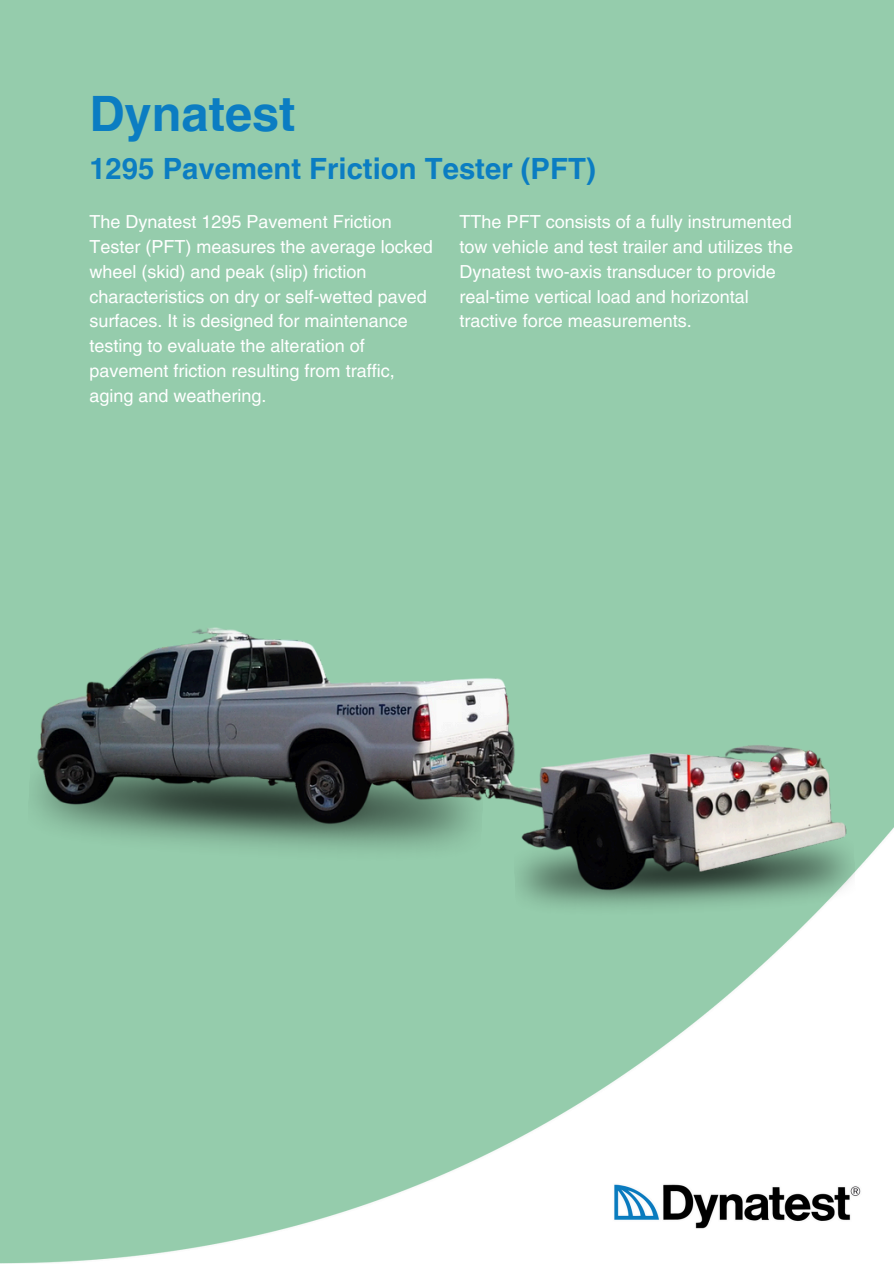
<style>
.page{position:relative;width:894px;height:1264px;background:#fff}
.page>*{position:absolute;margin:0;border:0;box-sizing:border-box;transform-origin:0 0}
.t1{font:700 48.75px "Helvetica LT Pro";color:#0b7dc2}
.t2{font:700 29.25px "Helvetica LT Pro";color:#0b7dc2}
.t3{font:18px/24.8px "Helvetica LT Pro";color:#fff}
</style>
<div class="page">
<div style="left:0;top:0;width:893px;height:1263px;background:#95ccac"></div>
<img style="left:25px;top:961px;width:868px;height:302px">
<img style="left:33px;top:627px;width:860px;height:334px">
<p class="t1" style="left:89px;top:96px;width:208px">Dynatest</p>
<p class="t2" style="left:89px;top:158px;width:507px">1295 Pavement Friction Tester (PFT)</p>
<p class="t3" style="left:89px;top:211px;width:345px">The Dynatest 1295 Pavement Friction Tester (PFT) measures the average locked wheel (skid) and peak (slip) friction characteristics on dry or self-wetted paved surfaces. It is designed for maintenance testing to evaluate the alteration of pavement friction resulting from traffic, aging and weathering.</p>
<p class="t3" style="left:459px;top:211px;width:335px">TThe PFT consists of a fully instrumented tow vehicle and test trailer and utilizes the Dynatest two-axis transducer to provide real-time vertical load and horizontal tractive force measurements.</p>
</div>
